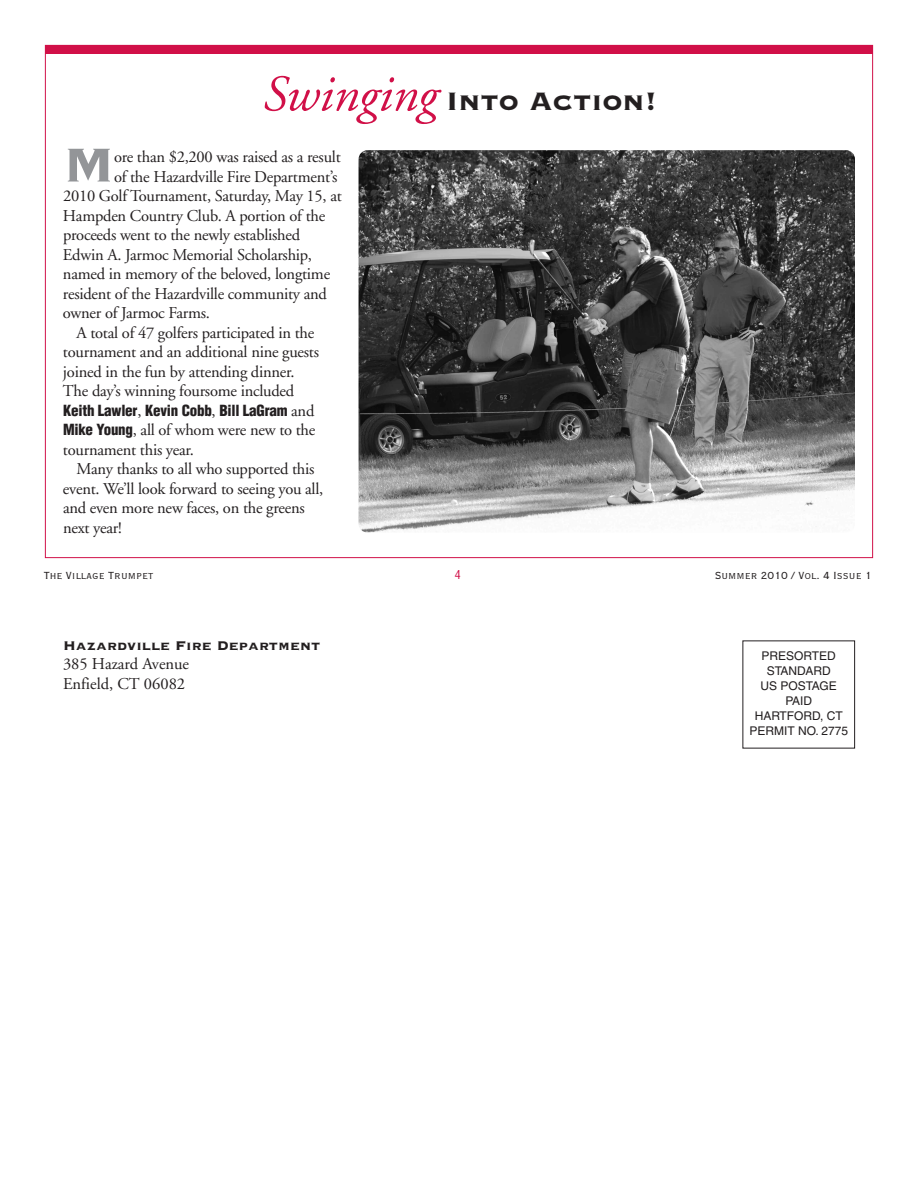
<style>
.page{position:relative;width:918px;height:1188px;background:#fff}
.page>*{position:absolute;margin:0;border:0;box-sizing:border-box;transform-origin:0 0}
.t1{font:62.25px "Copperplate Thirty Three BC";color:#939598}
.t2{font:33px "Copperplate Thirty Three BC";color:#231f20}
.t3{font:16.5px/19.5px "Adobe Garamond";letter-spacing:-.015em;color:#231f20}
.t4{font:16.5px "Copperplate Thirty Three BC";color:#231f20}
.t5{font:900 condensed 15px "Helvetica";letter-spacing:-.015em;color:#231f20}
.t6{font:13.5px "Copperplate Twenty Nine BC";color:#231f20}
.t7{font:12px/15px "Helvetica";color:#231f20;text-align:center}
.t8{font:condensed 12px "Helvetica";color:#d11048}
.s1{font-family:"Adobe Garamond";font-style:italic;font-size:51px;color:#d11048}
.s2{font-family:"Adobe Garamond";font-weight:400;font-stretch:normal;font-size:16.5px}
.s3{font-family:"Helvetica";font-weight:900;font-stretch:condensed;font-size:15px}
</style>
<div class="page">
<div style="left:45px;top:45px;width:828px;height:9px;background:#d11048"></div>
<img style="left:359px;top:150px;width:496px;height:383px;border-radius:9px">
<h2 class="t2" style="left:261px;top:80px;width:398px"><span class="s1">Swinging</span> Into Action!</h2>
<h1 class="t1" style="left:63px;top:124px;width:53px">M</h1>
<p class="t3" style="left:114px;top:148px;width:228px">ore than $2,200 was raised as a result</p>
<p class="t3" style="left:114px;top:168px;width:225px">of the Hazardville Fire Department’s</p>
<p class="t3" style="left:63px;top:187px;width:280px">2010 Golf Tournament, Saturday, May 15, at</p>
<p class="t3" style="left:63px;top:207px;width:264px">Hampden Country Club. A portion of the</p>
<p class="t3" style="left:63px;top:226px;width:239px">proceeds went to the newly established</p>
<p class="t3" style="left:63px;top:246px;width:250px">Edwin A. Jarmoc Memorial Scholarship,</p>
<p class="t3" style="left:63px;top:265px;width:269px">named in memory of the beloved, longtime</p>
<p class="t3" style="left:63px;top:285px;width:266px">resident of the Hazardville community and</p>
<p class="t3" style="left:63px;top:304px;width:148px">owner of Jarmoc Farms.</p>
<p class="t3" style="left:76px;top:324px;width:239px">A total of 47 golfers participated in the</p>
<p class="t3" style="left:63px;top:343px;width:258px">tournament and an additional nine guests</p>
<p class="t3" style="left:63px;top:363px;width:233px">joined in the fun by attending dinner.</p>
<p class="t3" style="left:63px;top:382px;width:233px">The day’s winning foursome included</p>
<p class="t5" style="left:63px;top:402px;width:253px">Keith Lawler<span class="s2">,</span> Kevin Cobb<span class="s2">,</span> Bill LaGram <span class="s2">and</span></p>
<p class="t3" style="left:63px;top:421px;width:254px"><span class="s3">Mike Young</span>, all of whom were new to the tournament this year.</p>
<p class="t3" style="left:63px;top:460px;width:262px;text-indent:13px">Many thanks to all who supported this event. We’ll look forward to seeing you all, and even more new faces, on the greens next year!</p>
<p class="t6" style="left:44px;top:566px;width:111px">The Village Trumpet</p>
<p class="t8" style="left:455px;top:568px;width:7px">4</p>
<p class="t6" style="left:715px;top:566px;width:159px">Summer 2010 / Vol. 4 Issue 1</p>
<p class="t4" style="left:63px;top:634px;width:259px">Hazardville Fire Department</p>
<p class="t3" style="left:63px;top:655px;width:128px">385 Hazard Avenue<br>Enfield, CT 06082</p>
<p class="t7" style="left:749px;top:649px;width:100px">PRESORTED<br>STANDARD<br>US POSTAGE<br>PAID<br>HARTFORD, CT<br>PERMIT NO. 2775</p>
</div>
